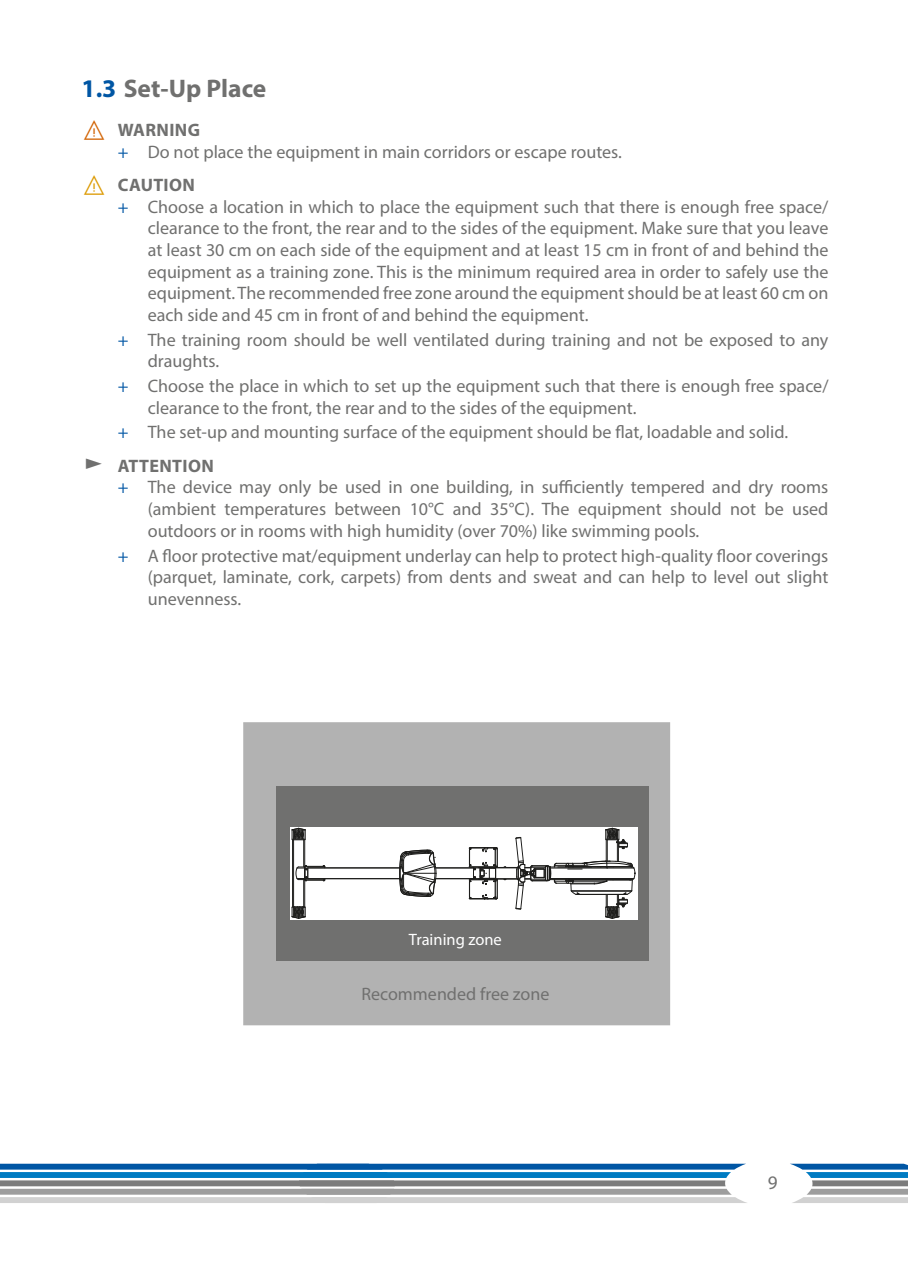
<style>
.page{position:relative;width:910px;height:1280px;background:#fff}
.page>*{position:absolute;margin:0;border:0;box-sizing:border-box;transform-origin:0 0}
.t1{font:700 25.5px "Myriad Pro";color:#70706f}
.t2{font:19.2px "Myriad Pro";color:#70706f}
.t3{font:18px/21.6px "Myriad Pro";color:#70706f;text-align:justify}
.t4{font:700 18px "Myriad Pro";letter-spacing:.02em;color:#70706f}
.t5{font:16.5px "Myriad Pro";color:#fff}
.s1{color:#0056a4}
.s2{color:#d26303}
.s3{color:#dc9900}
</style>
<div class="page">
<div style="left:244px;top:723px;width:426px;height:302px;background:#b2b2b2"></div>
<div style="left:243px;top:722px;width:427px;height:303px;border:1px solid #b2b2b2"></div>
<div style="left:276px;top:787px;width:372px;height:174px;background:#70706f"></div>
<div style="left:290px;top:827px;width:348px;height:93px;background:#fff"></div>
<hr style="left:308px;top:867px;width:92px;height:1px;background:#1d1d1b">
<hr style="left:436px;top:867px;width:37px;height:1px;background:#1d1d1b">
<svg style="left:292px;top:828px;width:34px;height:90px"></svg>
<hr style="left:436px;top:878px;width:37px;height:1px;background:#1d1d1b">
<hr style="left:308px;top:878px;width:92px;height:1px;background:#1d1d1b">
<hr style="left:308px;top:868px;width:92px;height:1px;background:#1d1d1b">
<hr style="left:436px;top:868px;width:37px;height:1px;background:#1d1d1b">
<svg style="left:399px;top:850px;width:37px;height:47px"></svg>
<svg style="left:469px;top:828px;width:166px;height:90px"></svg>
<svg style="left:790px;top:1164px;width:117px;height:39px"></svg>
<svg style="left:0;top:1164px;width:747px;height:39px"></svg>
<p class="t1" style="left:82px;top:71px;width:186px"><span class="s1">1.3</span> Set-Up Place</p>
<p class="t4" style="left:82px;top:118px;width:120px"><span class="s2">⚠</span> WARNING</p>
<p class="t3" style="left:118px;top:141px;width:506px"><span class="s1">+</span> Do not place the equipment in main corridors or escape routes.</p>
<p class="t4" style="left:82px;top:173px;width:115px"><span class="s3">⚠</span> CAUTION</p>
<p class="t3" style="left:148px;top:196px;width:682px;text-indent:-30px"><span class="s1">+</span> Choose a location in which to place the equipment such that there is enough free space/ clearance to the front, the rear and to the sides of the equipment. Make sure that you leave at least 30 cm on each side of the equipment and at least 15 cm in front of and behind the equipment as a training zone. This is the minimum required area in order to safely use the equipment. The recommended free zone around the equipment should be at least 60 cm on each side and 45 cm in front of and behind the equipment.</p>
<p class="t3" style="left:148px;top:329px;width:682px;text-indent:-30px"><span class="s1">+</span> The training room should be well ventilated during training and not be exposed to any draughts.</p>
<p class="t3" style="left:148px;top:375px;width:682px;text-indent:-30px"><span class="s1">+</span> Choose the place in which to set up the equipment such that there is enough free space/ clearance to the front, the rear and to the sides of the equipment.</p>
<p class="t3" style="left:118px;top:421px;width:672px"><span class="s1">+</span> The set-up and mounting surface of the equipment should be flat, loadable and solid.</p>
<p class="t4" style="left:118px;top:454px;width:97px">ATTENTION</p>
<p class="t3" style="left:148px;top:476px;width:682px;text-indent:-30px"><span class="s1">+</span> The device may only be used in one building, in sufficiently tempered and dry rooms (ambient temperatures between 10°C and 35°C). The equipment should not be used outdoors or in rooms with high humidity (over 70%) like swimming pools.</p>
<p class="t3" style="left:148px;top:544px;width:682px;text-indent:-30px"><span class="s1">+</span> A floor protective mat/equipment underlay can help to protect high-quality floor coverings (parquet, laminate, cork, carpets) from dents and sweat and can help to level out slight unevenness.</p>
<p class="t5" style="left:409px;top:929px;width:94px">Training zone</p>
<p class="t3" style="left:361px;top:983px;width:190px">Recommended free zone</p>
<p class="t2" style="left:768px;top:1170px;width:11px">9</p>
</div>
